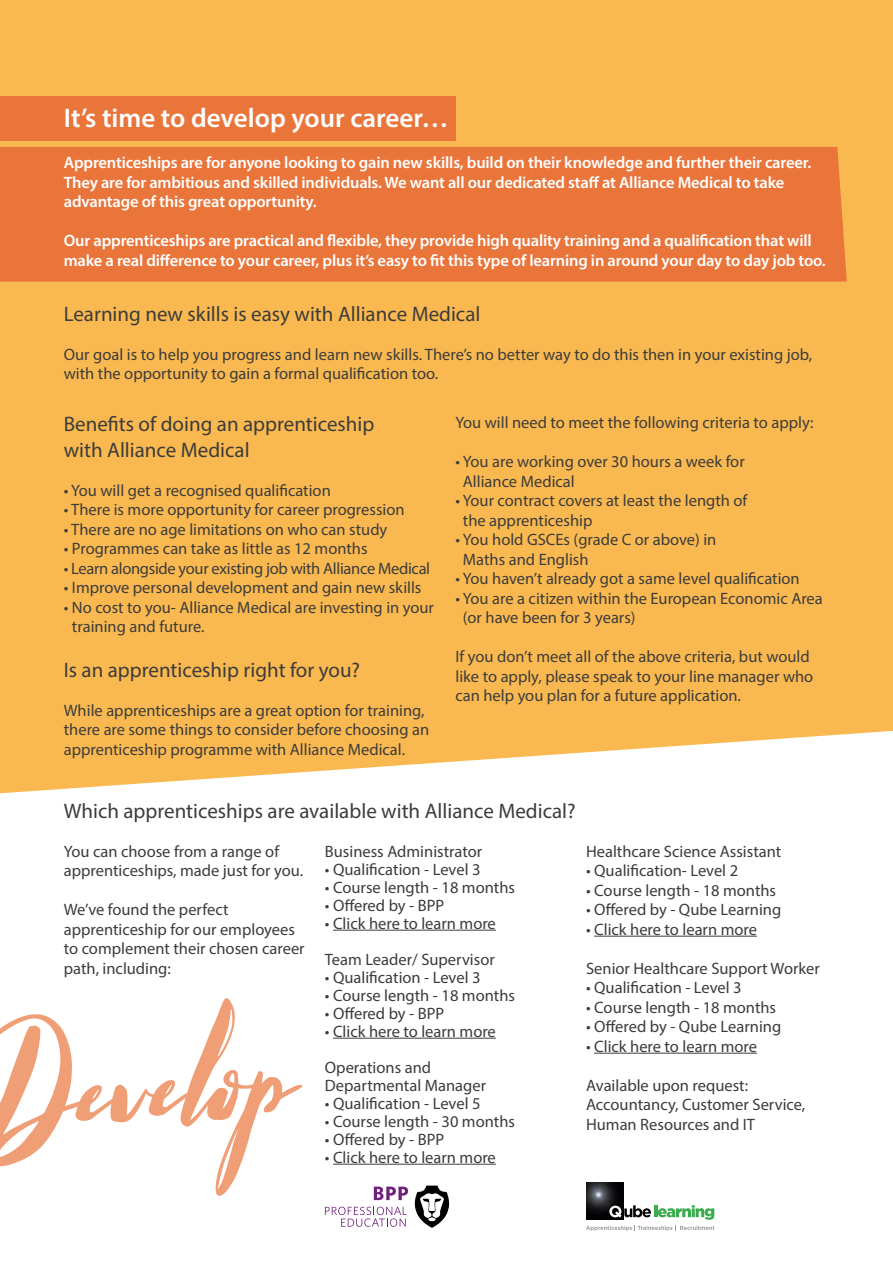
<style>
.page{position:relative;width:893px;height:1263px;background:#fff}
.page>*{position:absolute;margin:0;border:0;box-sizing:border-box;transform-origin:0 0}
.t1{font:600 27px "Myriad Pro";color:#fff}
.t2{font:21px/25.2px "Myriad Pro";color:#3c3c3b}
.t3{font:16.5px/19.5px "Myriad Pro";color:#3c3c3b}
.t4{font:600 16.5px/19.5px "Myriad Pro";letter-spacing:-.01em;color:#fff}
.t5{font:16.5px "Myriad Pro";letter-spacing:-.02em;color:#3c3c3b}
</style>
<div class="page">
<div style="left:0;top:0;width:893px;height:794px;background:#fab950"></div>
<div style="left:0;top:96px;width:455px;height:44px;background:#ea753b"></div>
<div style="left:0;top:147px;width:847px;height:135px;background:#ea753b"></div>
<hr style="left:333px;top:930px;width:163px;height:1px;background:#3c3c3b">
<hr style="left:333px;top:1038px;width:163px;height:1px;background:#3c3c3b">
<hr style="left:333px;top:1164px;width:163px;height:1px;background:#3c3c3b">
<hr style="left:594px;top:936px;width:163px;height:1px;background:#3c3c3b">
<hr style="left:594px;top:1053px;width:163px;height:1px;background:#3c3c3b">
<svg style="left:0;top:998px;width:303px;height:198px"></svg>
<svg style="left:374px;top:1186px;width:34px;height:14px"></svg>
<svg style="left:325px;top:1207px;width:82px;height:20px"></svg>
<svg style="left:414px;top:1185px;width:35px;height:43px"></svg>
<img style="left:586px;top:1182px;width:37px;height:23px">
<svg style="left:586px;top:1205px;width:128px;height:26px"></svg>
<h1 class="t1" style="left:64px;top:100px;width:386px">It’s time to develop your career…</h1>
<p class="t4" style="left:64px;top:153px;width:749px">Apprenticeships are for anyone looking to gain new skills, build on their knowledge and further their career.<br>They are for ambitious and skilled individuals. We want all our dedicated staff at Alliance Medical to take advantage of this great opportunity.</p>
<p class="t4" style="left:64px;top:231px;width:763px">Our apprenticeships are practical and flexible, they provide high quality training and a qualification that will make a real difference to your career, plus it’s easy to fit this type of learning in around your day to day job too.</p>
<p class="t2" style="left:64px;top:301px;width:418px">Learning new skills is easy with Alliance Medical</p>
<p class="t3" style="left:64px;top:344px;width:750px">Our goal is to help you progress and learn new skills. There’s no better way to do this then in your existing job, with the opportunity to gain a formal qualification too.</p>
<p class="t2" style="left:64px;top:411px;width:312px">Benefits of doing an apprenticeship with Alliance Medical</p>
<p class="t3" style="left:64px;top:480px;width:269px">• You will get a recognised qualification</p>
<p class="t3" style="left:64px;top:500px;width:342px">• There is more opportunity for career progression</p>
<p class="t3" style="left:64px;top:519px;width:325px">• There are no age limitations on who can study</p>
<p class="t3" style="left:64px;top:539px;width:305px">• Programmes can take as little as 12 months</p>
<p class="t5" style="left:64px;top:558px;width:368px">• Learn alongside your existing job with Alliance Medical</p>
<p class="t3" style="left:64px;top:578px;width:359px">• Improve personal development and gain new skills</p>
<p class="t3" style="left:72px;top:597px;width:364px;text-indent:-8px">• No cost to you- Alliance Medical are investing in your training and future.</p>
<p class="t2" style="left:64px;top:657px;width:298px">Is an apprenticeship right for you?</p>
<p class="t3" style="left:64px;top:700px;width:367px">While apprenticeships are a great option for training, there are some things to consider before choosing an apprenticeship programme with Alliance Medical.</p>
<p class="t3" style="left:455px;top:412px;width:360px">You will need to meet the following criteria to apply:</p>
<p class="t3" style="left:463px;top:451px;width:283px;text-indent:-7px">• You are working over 30 hours a week for<br>Alliance Medical</p>
<p class="t3" style="left:463px;top:490px;width:286px;text-indent:-7px">• Your contract covers at least the length of the apprenticeship</p>
<p class="t3" style="left:463px;top:529px;width:255px;text-indent:-7px">• You hold GSCEs (grade C or above) in<br>Maths and English</p>
<p class="t3" style="left:455px;top:568px;width:346px">• You haven’t already got a same level qualification</p>
<p class="t3" style="left:463px;top:588px;width:361px;text-indent:-7px">• You are a citizen within the European Economic Area (or have been for 3 years)</p>
<p class="t3" style="left:455px;top:646px;width:359px">If you don’t meet all of the above criteria, but would like to apply, please speak to your line manager who can help you plan for a future application.</p>
<p class="t2" style="left:64px;top:798px;width:513px">Which apprenticeships are available with Alliance Medical?</p>
<p class="t3" style="left:64px;top:841px;width:241px">You can choose from a range of apprenticeships, made just for you.</p>
<p class="t3" style="left:64px;top:899px;width:242px">We’ve found the perfect apprenticeship for our employees to complement their chosen career path, including:</p>
<p class="t3" style="left:325px;top:841px;width:159px">Business Administrator</p>
<p class="t3" style="left:325px;top:859px;width:157px">• Qualification - Level 3</p>
<p class="t3" style="left:325px;top:877px;width:192px">• Course length - 18 months</p>
<p class="t3" style="left:325px;top:895px;width:121px">• Offered by - BPP</p>
<p class="t3" style="left:325px;top:905px;width:172px;line-height:36px">• Click here to learn more<br>Team Leader/ Supervisor</p>
<p class="t3" style="left:325px;top:967px;width:157px">• Qualification - Level 3</p>
<p class="t3" style="left:325px;top:985px;width:192px">• Course length - 18 months</p>
<p class="t3" style="left:325px;top:1003px;width:121px">• Offered by - BPP</p>
<p class="t3" style="left:325px;top:1013px;width:172px;line-height:36px">• Click here to learn more<br>Operations and</p>
<p class="t3" style="left:325px;top:1075px;width:163px">Departmental Manager</p>
<p class="t3" style="left:325px;top:1093px;width:157px">• Qualification - Level 5</p>
<p class="t3" style="left:325px;top:1111px;width:192px">• Course length - 30 months</p>
<p class="t3" style="left:325px;top:1129px;width:121px">• Offered by - BPP</p>
<p class="t3" style="left:325px;top:1147px;width:172px">• Click here to learn more</p>
<p class="t3" style="left:586px;top:841px;width:197px">Healthcare Science Assistant</p>
<p class="t3" style="left:586px;top:860px;width:154px">• Qualification- Level 2</p>
<p class="t3" style="left:586px;top:880px;width:192px">• Course length - 18 months</p>
<p class="t3" style="left:586px;top:899px;width:197px">• Offered by - Qube Learning</p>
<p class="t3" style="left:586px;top:919px;width:172px">• Click here to learn more</p>
<p class="t3" style="left:586px;top:958px;width:235px">Senior Healthcare Support Worker</p>
<p class="t3" style="left:586px;top:977px;width:157px">• Qualification - Level 3</p>
<p class="t3" style="left:586px;top:997px;width:192px">• Course length - 18 months</p>
<p class="t3" style="left:586px;top:1016px;width:197px">• Offered by - Qube Learning</p>
<p class="t3" style="left:586px;top:1036px;width:172px">• Click here to learn more</p>
<p class="t3" style="left:586px;top:1075px;width:221px">Available upon request:<br>Accountancy, Customer Service,<br>Human Resources and IT</p>
</div>
